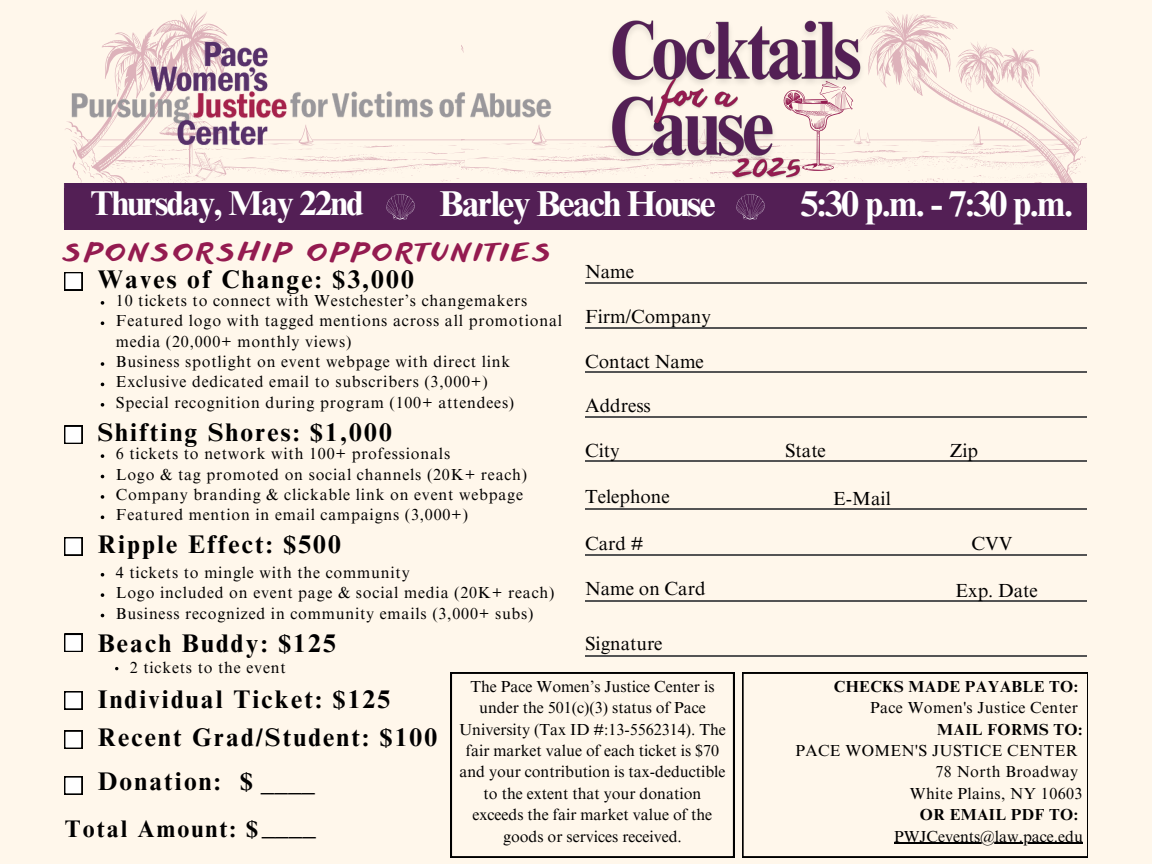
<style>
.page{position:relative;width:1152px;height:864px;background:#fff7eb}
.page>*{position:absolute;margin:0;border:0;box-sizing:border-box;transform-origin:0 0}
.t1{font:700 36px "Times NRMT Pro";letter-spacing:-.045em;color:#fff}
.t2{font:700 34.5px "Times NRMT Pro";letter-spacing:-.045em;color:#fff}
.t3{font:700 27.6px "Thicker";color:#000}
.t4{font:700 25.5px "Times NRMT Pro";letter-spacing:.085em;color:#000}
.t5{font:700 24px "Times NRMT Pro";letter-spacing:.085em;color:#000}
.t6{font:700 23.85px "Another Shabby";letter-spacing:.2em;color:#941b50}
.t7{font:19.05px "Times NRMT Pro";color:#000}
.t8{font:16.05px/20.4px "Times NRMT Pro";letter-spacing:.05em;color:#000}
.t9{font:16.05px/21.3px "Times NRMT Pro";color:#000;text-align:center}
.t10{font:16.05px "Times NRMT Pro";letter-spacing:.025em;color:#000}
.t11{font:700 16.05px "Times NRMT Pro";letter-spacing:.025em;color:#000}
.t12{font:15.9px "Times NRMT Pro";letter-spacing:.05em;color:#000}
.s1{font-family:"Thicker";font-size:27.6px}
</style>
<div class="page">
<svg style="left:101px;top:301px;width:3px;height:4px"></svg>
<svg style="left:101px;top:321px;width:3px;height:4px"></svg>
<svg style="left:101px;top:362px;width:3px;height:4px"></svg>
<svg style="left:101px;top:403px;width:3px;height:4px"></svg>
<svg style="left:64px;top:272px;width:18px;height:18px"></svg>
<svg style="left:64px;top:426px;width:18px;height:18px"></svg>
<svg style="left:101px;top:454px;width:3px;height:4px"></svg>
<svg style="left:101px;top:495px;width:3px;height:4px"></svg>
<svg style="left:101px;top:515px;width:3px;height:4px"></svg>
<svg style="left:64px;top:537px;width:18px;height:18px"></svg>
<svg style="left:101px;top:573px;width:3px;height:4px"></svg>
<svg style="left:101px;top:593px;width:3px;height:4px"></svg>
<svg style="left:64px;top:691px;width:18px;height:18px"></svg>
<svg style="left:64px;top:731px;width:18px;height:18px"></svg>
<svg style="left:64px;top:777px;width:18px;height:17px"></svg>
<svg style="left:64px;top:634px;width:18px;height:18px"></svg>
<svg style="left:585px;top:283px;width:501px;height:1px"></svg>
<svg style="left:585px;top:327px;width:501px;height:1px"></svg>
<svg style="left:585px;top:372px;width:501px;height:1px"></svg>
<svg style="left:585px;top:417px;width:501px;height:1px"></svg>
<svg style="left:585px;top:460px;width:501px;height:1px"></svg>
<svg style="left:585px;top:508px;width:501px;height:2px"></svg>
<svg style="left:585px;top:554px;width:501px;height:1px"></svg>
<svg style="left:585px;top:600px;width:501px;height:1px"></svg>
<svg style="left:585px;top:655px;width:501px;height:1px"></svg>
<svg style="left:64px;top:10px;width:397px;height:174px"></svg>
<img style="left:65px;top:37px;width:396px;height:113px">
<svg style="left:711px;top:11px;width:376px;height:173px"></svg>
<svg style="left:461px;top:45px;width:250px;height:139px"></svg>
<div style="left:64px;top:184px;width:1023px;height:5px;background:#501e55"></div>
<div style="left:64px;top:189px;width:1023px;height:41px;background:#531f55"></div>
<svg style="left:386px;top:194px;width:28px;height:26px"></svg>
<svg style="left:736px;top:194px;width:28px;height:26px"></svg>
<svg style="left:785px;top:103px;width:68px;height:68px"></svg>
<img style="left:601px;top:13px;width:270px;height:90px">
<img style="left:601px;top:88px;width:184px;height:90px">
<img style="left:650px;top:75px;width:92px;height:55px">
<img style="left:727px;top:148px;width:77px;height:41px">
<svg style="left:451px;top:673px;width:283px;height:184px"></svg>
<svg style="left:743px;top:673px;width:345px;height:184px"></svg>
<hr style="left:894px;top:843px;width:189px;height:1px;background:#000">
<p class="t2" style="left:91px;top:190px;width:275px">Thursday, May 22nd</p>
<h6 class="t1" style="left:440px;top:190px;width:278px">Barley Beach House</h6>
<h6 class="t1" style="left:801px;top:190px;width:274px">5:30 p.m. - 7:30 p.m.</h6>
<p class="t6" style="left:64px;top:240px;width:488px">SPONSORSHIP OPPORTUNITIES</p>
<p class="t4" style="left:98px;top:270px;width:318px">Waves of Change: $3,000</p>
<p class="t8" style="left:116px;top:292px;width:413px">10 tickets to connect with Westchester’s changemakers</p>
<p class="t8" style="left:116px;top:313px;width:448px">Featured logo with tagged mentions across all promotional media (20,000+ monthly views)</p>
<p class="t8" style="left:116px;top:353px;width:396px">Business spotlight on event webpage with direct link</p>
<p class="t8" style="left:116px;top:374px;width:373px">Exclusive dedicated email to subscribers (3,000+)</p>
<h2 class="t8" style="left:116px;top:394px;width:400px">Special recognition during program (100+ attendees)</h2>
<h2 class="t4" style="left:98px;top:423px;width:296px">Shifting Shores: $1,000</h2>
<p class="t8" style="left:116px;top:445px;width:336px">6 tickets to network with 100+ professionals</p>
<p class="t8" style="left:116px;top:466px;width:413px">Logo &amp; tag promoted on social channels (20K+ reach)</p>
<h2 class="t8" style="left:116px;top:486px;width:409px">Company branding &amp; clickable link on event webpage</h2>
<h3 class="t8" style="left:116px;top:507px;width:354px">Featured mention in email campaigns (3,000+)</h3>
<h6 class="t4" style="left:98px;top:535px;width:245px">Ripple Effect: $500</h6>
<p class="t8" style="left:116px;top:564px;width:295px">4 tickets to mingle with the community</p>
<p class="t8" style="left:116px;top:584px;width:440px">Logo included on event page &amp; social media (20K+ reach)</p>
<h4 class="t8" style="left:116px;top:605px;width:419px">Business recognized in community emails (3,000+ subs)</h4>
<p class="t4" style="left:98px;top:633px;width:240px">Beach Buddy: $125</p>
<h6 class="t12" style="left:130px;top:661px;width:157px">2 tickets to the event</h6>
<h6 class="t7" style="left:585px;top:264px;width:51px">Name</h6>
<p class="t7" style="left:585px;top:309px;width:127px">Firm/Company</p>
<h6 class="t7" style="left:585px;top:354px;width:120px">Contact Name</h6>
<p class="t7" style="left:585px;top:399px;width:67px">Address</p>
<p class="t7" style="left:585px;top:444px;width:36px">City</p>
<h4 class="t7" style="left:785px;top:444px;width:42px">State</h4>
<p class="t7" style="left:950px;top:444px;width:30px">Zip</p>
<p class="t7" style="left:585px;top:489px;width:86px">Telephone</p>
<p class="t7" style="left:833px;top:492px;width:59px">E-Mail</p>
<p class="t7" style="left:585px;top:537px;width:60px">Card #</p>
<p class="t7" style="left:585px;top:582px;width:122px">Name on Card</p>
<h4 class="t7" style="left:956px;top:583px;width:84px">Exp. Date</h4>
<p class="t7" style="left:972px;top:537px;width:42px">CVV</p>
<p class="t7" style="left:585px;top:636px;width:79px">Signature</p>
<p class="t9" style="left:459px;top:678px;width:268px">The Pace Women’s Justice Center is under the 501(c)(3) status of Pace University (Tax ID #:13-5562314). The fair market value of each ticket is $70 and your contribution is tax-deductible to the extent that your donation exceeds the fair market value of the</p>
<p class="t4" style="left:98px;top:689px;width:294px">Individual Ticket: $125</p>
<p class="t4" style="left:98px;top:727px;width:341px">Recent Grad/Student: $100</p>
<p class="t4" style="left:98px;top:772px;width:219px">Donation: $ <span class="s1">____</span></p>
<h6 class="t5" style="left:65px;top:820px;width:195px">Total Amount: $</h6>
<p class="t9" style="left:503px;top:827px;width:180px">goods or services received.</p>
<h6 class="t3" style="left:262px;top:811px;width:56px">____</h6>
<p class="t11" style="left:834px;top:680px;width:246px">CHECKS MADE PAYABLE TO:</p>
<h6 class="t10" style="left:870px;top:702px;width:210px">Pace Women's Justice Center</h6>
<h5 class="t11" style="left:937px;top:723px;width:147px">MAIL FORMS TO:</h5>
<p class="t10" style="left:795px;top:745px;width:284px">PACE WOMEN'S JUSTICE CENTER</p>
<h6 class="t10" style="left:936px;top:766px;width:144px">78 North Broadway</h6>
<h6 class="t10" style="left:910px;top:787px;width:174px">White Plains, NY 10603</h6>
<p class="t11" style="left:920px;top:809px;width:160px">OR EMAIL PDF TO:</p>
<p class="t9" style="left:894px;top:827px;width:190px">PWJCevents@law.pace.edu</p>
</div>
